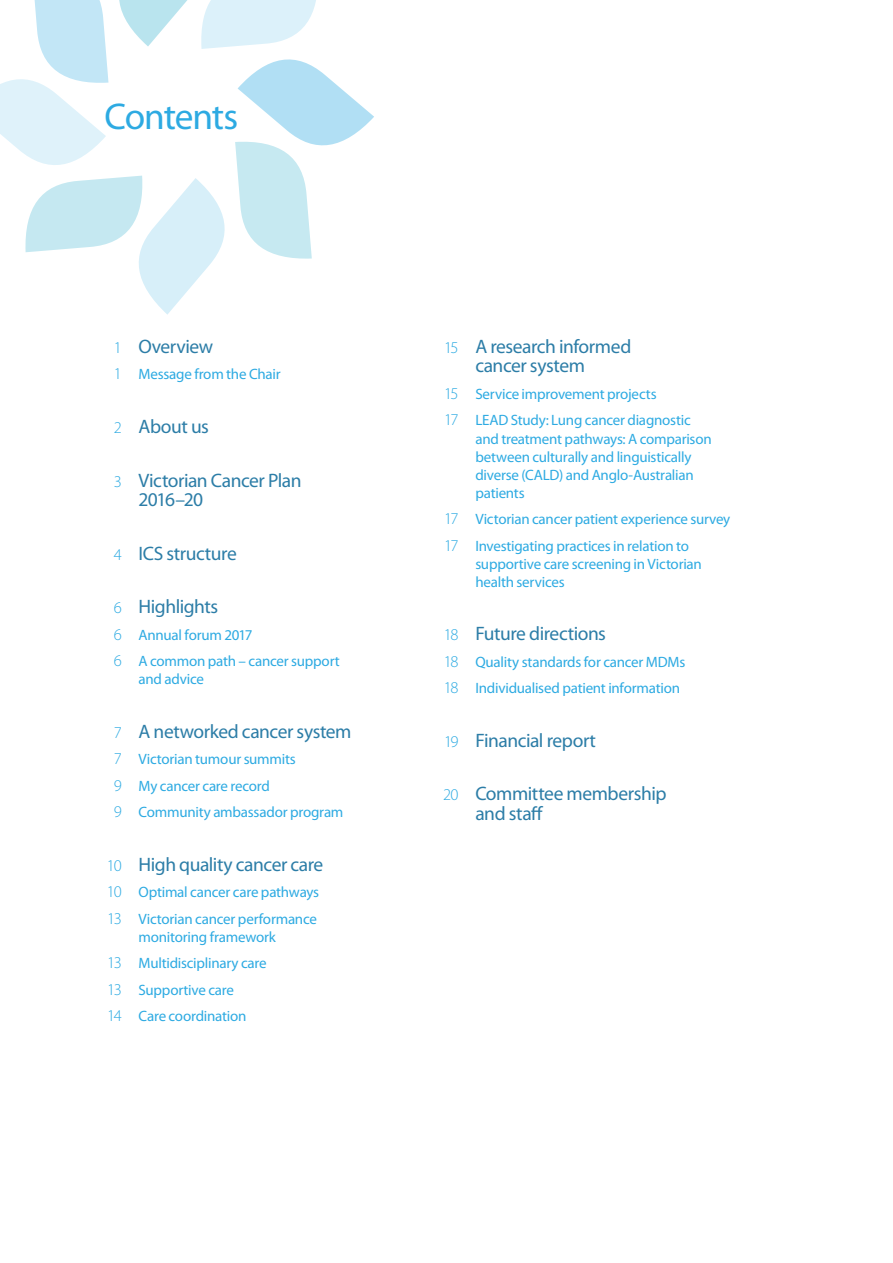
<style>
.page{position:relative;width:893px;height:1263px;background:#fff}
.page>*{position:absolute;margin:0;border:0;box-sizing:border-box;transform-origin:0 0}
.t1{font:37.35px "Myriad Pro";letter-spacing:-.035em;color:#2daae2}
.t2{font:19.5px/19.5px "Myriad Pro";letter-spacing:-.025em;color:#2c7da7}
.t3{font:15px/26.5px "Myriad Pro";letter-spacing:-.015em;color:#2daae2}
.s1{font-weight:300;font-size:16.5px;color:#2daae2}
.s2{font-weight:300;font-size:16.5px}
</style>
<div class="page">
<svg style="left:0;top:0;width:374px;height:315px"></svg>
<h1 class="t1" style="left:105px;top:94px;width:135px">Contents</h1>
<h2 class="t2" style="left:114px;top:336px;width:101px"><span class="s1">1</span> Overview</h2>
<p class="t3" style="left:114px;top:361px;width:168px"><span class="s2">1</span> Message from the Chair</p>
<h2 class="t2" style="left:114px;top:416px;width:97px"><span class="s1">2</span> About us</h2>
<h2 class="t2" style="left:139px;top:470px;width:165px;text-indent:-25px"><span class="s1">3</span> Victorian Cancer Plan<br>2016–20</h2>
<h2 class="t2" style="left:114px;top:543px;width:125px"><span class="s1">4</span> ICS structure</h2>
<h2 class="t2" style="left:114px;top:596px;width:106px"><span class="s1">6</span> Highlights</h2>
<p class="t3" style="left:114px;top:621px;width:227px"><span class="s2">6</span> Annual forum 2017<br><span class="s2">6</span> A common path – cancer support</p>
<p class="t3" style="left:139px;top:665px;width:67px">and advice</p>
<h2 class="t2" style="left:114px;top:721px;width:239px"><span class="s1">7</span> A networked cancer system</h2>
<p class="t3" style="left:114px;top:745px;width:231px"><span class="s2">7</span> Victorian tumour summits<br><span class="s2">9</span> My cancer care record<br><span class="s2">9</span> Community ambassador program</p>
<h2 class="t2" style="left:107px;top:854px;width:218px"><span class="s1">10</span> High quality cancer care</h2>
<p class="t3" style="left:107px;top:879px;width:214px"><span class="s2">10</span> Optimal cancer care pathways<br><span class="s2">13</span> Victorian cancer performance</p>
<p class="t3" style="left:107px;top:923px;width:170px;text-indent:32px">monitoring framework<br><span class="s2">13</span> Multidisciplinary care<br><span class="s2">13</span> Supportive care<br><span class="s2">14</span> Care coordination</p>
<h2 class="t2" style="left:475px;top:336px;width:157px;text-indent:-31px"><span class="s1">15</span> A research informed cancer system</h2>
<p class="t3" style="left:444px;top:380px;width:248px"><span class="s2">15</span> Service improvement projects<br><span class="s2">17</span> LEAD Study: Lung cancer diagnostic</p>
<p class="t3" style="left:475px;top:429px;width:238px;line-height:18px">and treatment pathways: A comparison between culturally and linguistically diverse (CALD) and Anglo-Australian patients</p>
<p class="t3" style="left:444px;top:505px;width:288px"><span class="s2">17</span> Victorian cancer patient experience survey<br><span class="s2">17</span> Investigating practices in relation to</p>
<p class="t3" style="left:475px;top:554px;width:228px;line-height:18px">supportive care screening in Victorian health services</p>
<h2 class="t2" style="left:444px;top:623px;width:164px"><span class="s1">18</span> Future directions</h2>
<p class="t3" style="left:444px;top:648px;width:243px"><span class="s2">18</span> Quality standards for cancer MDMs<br><span class="s2">18</span> Individualised patient information</p>
<h2 class="t2" style="left:444px;top:730px;width:153px"><span class="s1">19</span> Financial report</h2>
<h2 class="t2" style="left:475px;top:783px;width:193px;text-indent:-32px"><span class="s1">20</span> Committee membership and staff</h2>
</div>
